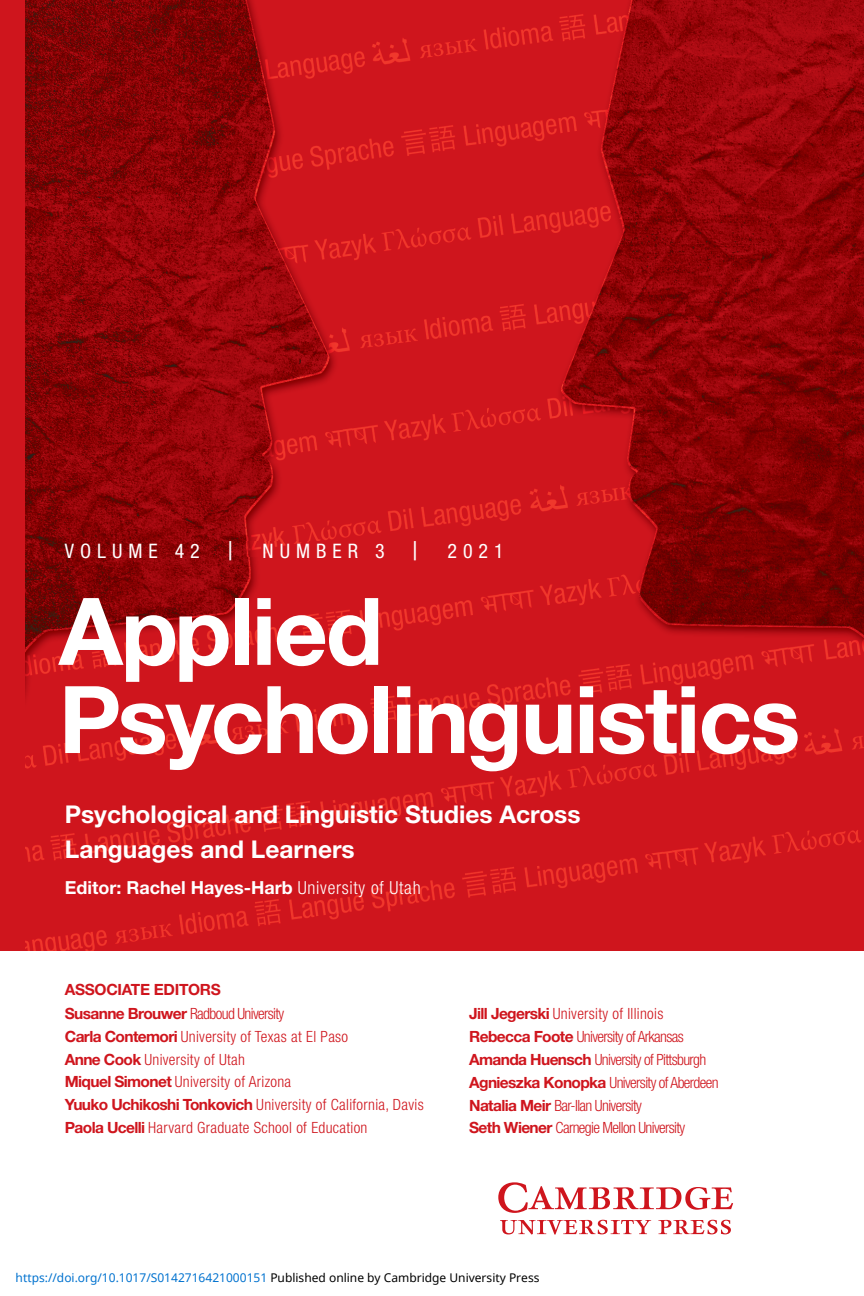
<style>
.page{position:relative;width:864px;height:1296px;background:#fff}
.page>*{position:absolute;margin:0;border:0;box-sizing:border-box;transform-origin:0 0}
.t1{font:700 93.6px/88.2px "Helvetica Neue";letter-spacing:-.02em;color:#fff}
.t2{font:700 24.4px/35px "Helvetica Neue";color:#fff}
.t3{font:condensed 20px "Helvetica Neue";letter-spacing:.3em;color:#fff}
.t4{font:700 18px "Helvetica Neue";color:#fff}
.t5{font:300 condensed 15.6px/22.8px "Helvetica Neue";letter-spacing:.02em;color:#cf151d}
.t6{font:300 condensed 15.6px/22.8px "Helvetica Neue";letter-spacing:-.04em;color:#cf151d}
.t7{font:700 15.6px "Helvetica Neue";letter-spacing:-.02em;color:#cf151d}
.t8{font:12px "Noto Sans";color:#0172cf}
.s1{font-size:26px}
.s2{font-weight:300;font-stretch:condensed}
.s3{font-weight:700;font-stretch:normal}
.s4{color:#000}
</style>
<div class="page">
<img style="left:25px;top:0;width:839px;height:951px">
<div style="left:0;top:0;width:25px;height:951px;background:#cf151d"></div>
<img style="left:65px;top:542px;width:152px;height:14px">
<svg style="left:229px;top:539px;width:2px;height:19px"></svg>
<img style="left:241px;top:542px;width:160px;height:14px">
<svg style="left:414px;top:539px;width:2px;height:19px"></svg>
<img style="left:426px;top:542px;width:78px;height:14px">
<svg style="left:498px;top:1182px;width:235px;height:53px"></svg>
<p class="t3" style="left:65px;top:539px;width:170px">VOLUME 42 <span class="s1">|</span></p>
<p class="t3" style="left:263px;top:539px;width:157px">NUMBER 3 <span class="s1">|</span></p>
<p class="t3" style="left:447px;top:539px;width:58px">2021</p>
<h1 class="t1" style="left:59px;top:585px;width:743px">Applied<br>Psycholinguistics</h1>
<h2 class="t2" style="left:65px;top:796px;width:517px">Psychological and Linguistic Studies Across<br>Languages and Learners</h2>
<p class="t4" style="left:65px;top:877px;width:357px">Editor: Rachel Hayes-Harb <span class="s2">University of Utah</span></p>
<p class="t7" style="left:65px;top:980px;width:158px">ASSOCIATE EDITORS</p>
<p class="t5" style="left:65px;top:1002px;width:360px"><span class="s3">Susanne Brouwer</span> Radboud University<br><span class="s3">Carla Contemori</span> University of Texas at El Paso<br><span class="s3">Anne Cook</span> University of Utah<br><span class="s3">Miquel Simonet</span> University of Arizona<br><span class="s3">Yuuko Uchikoshi Tonkovich</span> University of California, Davis <span class="s3">Paola Ucelli</span> Harvard Graduate School of Education</p>
<p class="t6" style="left:469px;top:1002px;width:251px"><span class="s3">Jill Jegerski</span> University of Illinois <span class="s3">Rebecca Foote</span> University of Arkansas <span class="s3">Amanda Huensch</span> University of Pittsburgh <span class="s3">Agnieszka Konopka</span> University of Aberdeen <span class="s3">Natalia Meir</span> Bar-Ilan University<br><span class="s3">Seth Wiener</span> Carnegie Mellon University</p>
<p class="t8" style="left:16px;top:1269px;width:525px">https://doi.org/10.1017/S0142716421000151 <span class="s4">Published online by Cambridge University Press</span></p>
</div>
